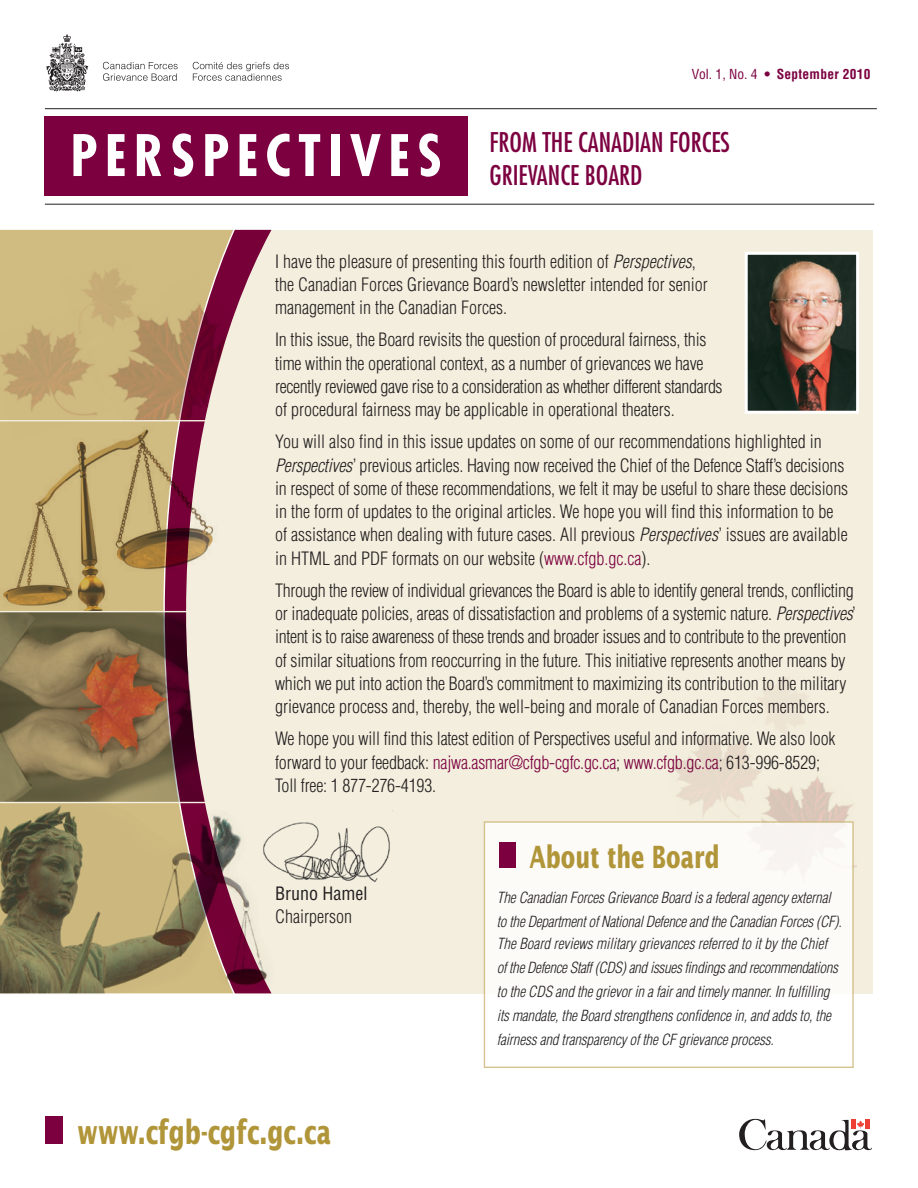
<style>
.page{position:relative;width:918px;height:1188px;background:#fff}
.page>*{position:absolute;margin:0;border:0;box-sizing:border-box;transform-origin:0 0}
.t1{font:700 condensed 55.65px "Futura Std";letter-spacing:.13em;color:#fff}
.t2{font:700 33px "Lucida Sans Std";color:#b19539;scale:.7 1}
.t3{font:700 30.75px "Lucida Sans Std";color:#b19539;scale:.7 1}
.t4{font:condensed 26.4px "Futura Std";color:#7c0040}
.t5{font:300 condensed 18px/23.2px "Helvetica LT Std";letter-spacing:-.01em;color:#231f20}
.Intro{font:italic 300 condensed 15px/24px "Helvetica LT Std";letter-spacing:-.01em;color:#231f20}
.t6{font:700 condensed 13.5px "Helvetica LT Std";letter-spacing:.02em;color:#7c0040}
.s1{font-weight:400}
.s2{font-weight:900}
.s3{font-style:italic}
.s4{color:#7c0040}
</style>
<div class="page">
<div style="left:0;top:230px;width:873px;height:763px;background:#f3eedd"></div>
<svg style="left:236px;top:230px;width:35px;height:39px"></svg>
<svg style="left:0;top:229px;width:236px;height:765px"></svg>
<img style="left:0;top:612px;width:204px;height:190px">
<img style="left:0;top:421px;width:231px;height:190px">
<img style="left:0;top:803px;width:272px;height:190px">
<hr style="left:0;top:611px;width:187px;height:1px;background:#f3eedd">
<hr style="left:0;top:802px;width:210px;height:1px;background:#f3eedd">
<img style="left:110px;top:269px;width:143px;height:152px">
<img style="left:0;top:309px;width:110px;height:132px">
<img style="left:60px;top:256px;width:89px;height:87px">
<svg style="left:739px;top:1118px;width:133px;height:33px"></svg>
<div style="left:45px;top:1116px;width:18px;height:28px;background:#7c0040"></div>
<img style="left:749px;top:256px;width:106px;height:154px">
<div style="left:745px;top:252px;width:114px;height:162px;border:3px solid #fff"></div>
<img style="left:774px;top:776px;width:82px;height:91px">
<img style="left:673px;top:733px;width:101px;height:88px">
<img style="left:733px;top:733px;width:41px;height:11px">
<svg style="left:103px;top:62px;width:75px;height:19px"></svg>
<svg style="left:46px;top:34px;width:43px;height:58px"></svg>
<svg style="left:193px;top:62px;width:96px;height:19px"></svg>
<div style="left:45px;top:116px;width:423px;height:79px;background:#7c0040"></div>
<hr style="left:45px;top:108px;width:832px;height:1px;background:#231f20">
<hr style="left:45px;top:204px;width:829px;height:1px;background:#231f20">
<img style="left:256px;top:803px;width:137px;height:97px">
<div style="left:484px;top:821px;width:370px;height:247px;background:#fcfbf8;border:1px solid #ccb576"></div>
<div style="left:499px;top:842px;width:16px;height:26px;background:#7c0040"></div>
<p class="t1" style="left:71px;top:121px;width:373px">PERSPECTIVES</p>
<p class="t6" style="left:692px;top:66px;width:180px"><span class="s1">Vol. 1, No. 4</span> <span class="s2">•</span> September 2010</p>
<p class="t4" style="left:490px;top:126px;width:242px">FROM THE CANADIAN FORCES</p>
<p class="t4" style="left:490px;top:160px;width:155px">GRIEVANCE BOARD</p>
<p class="t5" style="left:275px;top:249px;width:434px">I have the pleasure of presenting this fourth edition of <span class="s3">Perspectives</span>, the Canadian Forces Grievance Board’s newsletter intended for senior management in the Canadian Forces.</p>
<p class="t5" style="left:275px;top:328px;width:449px">In this issue, the Board revisits the question of procedural fairness, this time within the operational context, as a number of grievances we have recently reviewed gave rise to a consideration as whether different standards of procedural fairness may be applicable in operational theaters.</p>
<p class="t5" style="left:275px;top:430px;width:575px">You will also find in this issue updates on some of our recommendations highlighted in <span class="s3">Perspectives</span>’ previous articles. Having now received the Chief of the Defence Staff’s decisions in respect of some of these recommendations, we felt it may be useful to share these decisions in the form of updates to the original articles. We hope you will find this information to be of assistance when dealing with future cases. All previous <span class="s3">Perspectives</span>’ issues are available in HTML and PDF formats on our website (<span class="s4">www.cfgb.gc.ca</span>).</p>
<p class="t5" style="left:275px;top:579px;width:582px">Through the review of individual grievances the Board is able to identify general trends, conflicting or inadequate policies, areas of dissatisfaction and problems of a systemic nature. <span class="s3">Perspectives</span>’ intent is to raise awareness of these trends and broader issues and to contribute to the prevention of similar situations from reoccurring in the future. This initiative represents another means by which we put into action the Board’s commitment to maximizing its contribution to the military grievance process and, thereby, the well-being and morale of Canadian Forces members.</p>
<p class="t5" style="left:275px;top:727px;width:562px">We hope you will find this latest edition of Perspectives useful and informative. We also look forward to your feedback: <span class="s4">najwa.asmar@cfgb-cgfc.gc.ca</span>; <span class="s4">www.cfgb.gc.ca</span>; 613-996-8529;<br>Toll free: 1 877-276-4193.</p>
<p class="t5" style="left:275px;top:882px;width:94px"><span class="s1">Bruno Hamel<br></span>Chairperson</p>
<p class="t2" style="left:78px;top:1114px;width:364px">www.cfgb-cgfc.gc.ca</p>
<p class="t3" style="left:529px;top:840px;width:274px">About the Board</p>
<p class="Intro" style="left:497px;top:886px;width:347px">The Canadian Forces Grievance Board is a federal agency external to the Department of National Defence and the Canadian Forces (CF).</p>
<p class="Intro" style="left:497px;top:932px;width:343px">The Board reviews military grievances referred to it by the Chief of the Defence Staff (CDS) and issues findings and recommendations to the CDS and the grievor in a fair and timely manner. In fulfilling its mandate, the Board strengthens confidence in, and adds to, the fairness and transparency of the CF grievance process.</p>
</div>
